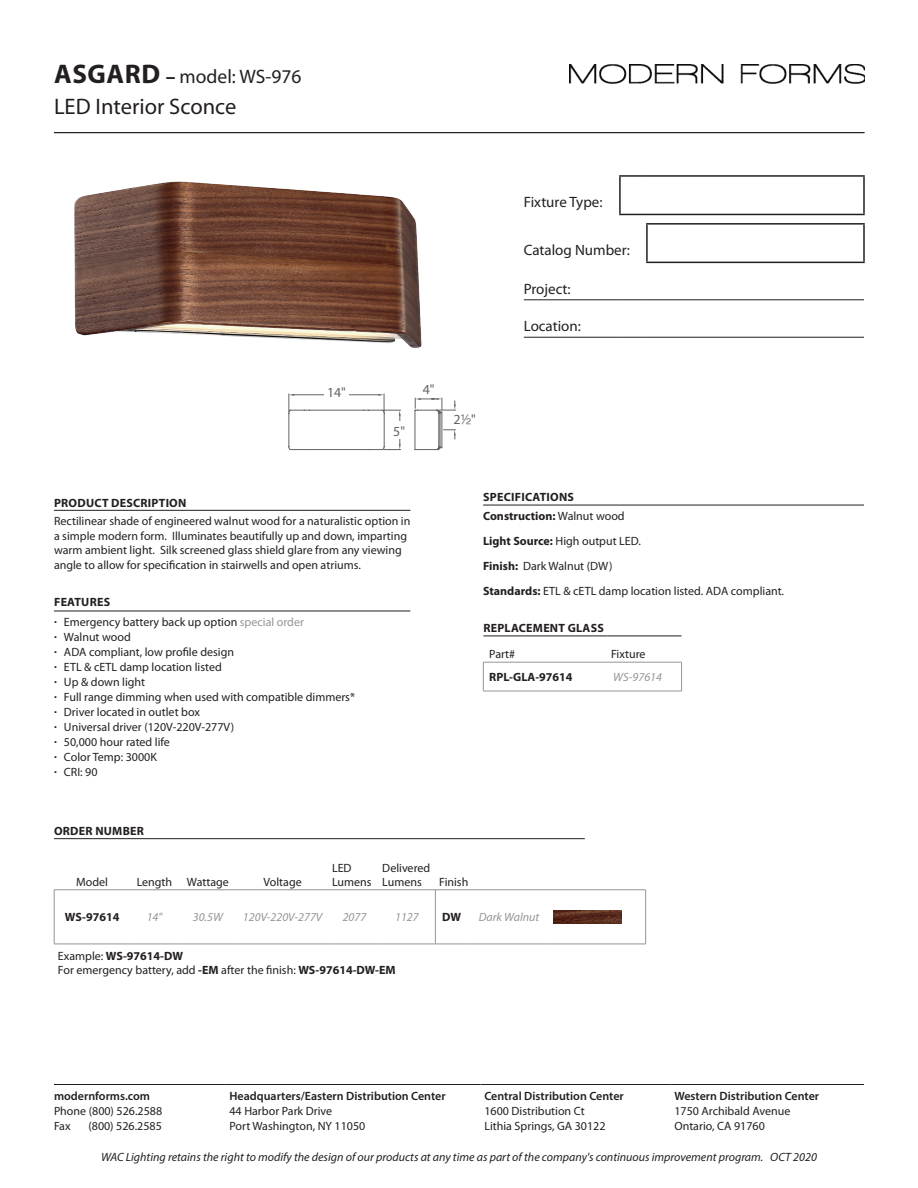
<style>
.page{position:relative;width:918px;height:1188px;background:#fff}
.page>*{position:absolute;margin:0;border:0;box-sizing:border-box;transform-origin:0 0}
.t1{font:22.5px "Myriad Pro";color:#231f20}
.t2{font:19.5px "Myriad Pro";color:#231f20}
.t3{font:15px "Myriad Pro";color:#231f20}
.DIMS_BK_8PT{font:13.8px "Myriad Pro";color:#636366}
.Description{font:12px/15px "Myriad Pro";color:#231f20}
.t4{font:italic 12px "Myriad Pro";color:#231f20}
.t5{font:600 12px "Myriad Pro";color:#231f20}
.BK_REG_LEFT{font:700 12px "Myriad Pro";letter-spacing:.02em;color:#231f20}
.TABLE_HEADER{font:12px/14.4px "Myriad Pro";color:#231f20}
.BK_REG_LEFT-2{font:12px "Myriad Pro";color:#231f20}
.BK_REG_LEFT-3{font:700 12px "Myriad Pro";color:#231f20}
.BK_REG_LEFT-4{font:italic 12px "Myriad Pro";color:#939598}
.MODEL{font:700 12px "Myriad Pro";color:#231f20}
.MODEL-2{font:italic 12px "Myriad Pro";color:#939598}
.s1{font-weight:700;font-size:27px}
.s2{font-weight:700}
.s3{font-family:"Sans Fractions"}
.s4{font-family:"Walkway";font-weight:600}
.s5{color:#939598}
.s6{font-weight:400}
</style>
<div class="page">
<hr style="left:54px;top:132px;width:811px;height:1px;background:#231f20">
<hr style="left:524px;top:300px;width:96px;height:1px;background:#231f20">
<svg style="left:620px;top:300px;width:27px;height:1px"></svg>
<hr style="left:647px;top:300px;width:217px;height:1px;background:#231f20">
<hr style="left:524px;top:337px;width:96px;height:1px;background:#231f20">
<svg style="left:620px;top:337px;width:27px;height:1px"></svg>
<hr style="left:647px;top:337px;width:217px;height:1px;background:#231f20">
<hr style="left:646px;top:223px;width:219px;height:2px;background:#231f20">
<hr style="left:646px;top:225px;width:2px;height:37px;background:#231f20">
<hr style="left:863px;top:225px;width:2px;height:37px;background:#231f20">
<hr style="left:646px;top:262px;width:219px;height:1px;background:#231f20">
<hr style="left:619px;top:175px;width:28px;height:2px;background:#231f20">
<hr style="left:619px;top:177px;width:2px;height:37px;background:#231f20">
<hr style="left:647px;top:175px;width:218px;height:2px;background:#231f20">
<hr style="left:863px;top:177px;width:2px;height:37px;background:#231f20">
<svg style="left:619px;top:214px;width:28px;height:1px"></svg>
<hr style="left:647px;top:214px;width:218px;height:1px;background:#231f20">
<hr style="left:54px;top:1084px;width:172px;height:1px;background:#231f20">
<hr style="left:226px;top:1084px;width:255px;height:1px;background:#231f20">
<hr style="left:481px;top:1084px;width:190px;height:1px;background:#231f20">
<hr style="left:671px;top:1084px;width:193px;height:1px;background:#231f20">
<img style="left:570px;top:64px;width:295px;height:20px">
<hr style="left:54px;top:611px;width:356px;height:1px;background:#231f20">
<hr style="left:54px;top:510px;width:356px;height:1px;background:#231f20">
<hr style="left:483px;top:505px;width:381px;height:1px;background:#231f20">
<hr style="left:54px;top:838px;width:531px;height:1px;background:#231f20">
<svg style="left:55px;top:891px;width:590px;height:53px"></svg>
<hr style="left:54px;top:890px;width:76px;height:1px;background:#939598">
<hr style="left:54px;top:890px;width:1px;height:54px;background:#939598">
<hr style="left:54px;top:944px;width:76px;height:1px;background:#939598">
<hr style="left:130px;top:890px;width:49px;height:1px;background:#939598">
<hr style="left:179px;top:890px;width:58px;height:1px;background:#939598">
<hr style="left:237px;top:890px;width:91px;height:1px;background:#939598">
<hr style="left:328px;top:890px;width:51px;height:1px;background:#939598">
<hr style="left:379px;top:890px;width:56px;height:1px;background:#939598">
<hr style="left:435px;top:890px;width:33px;height:1px;background:#939598">
<hr style="left:435px;top:890px;width:1px;height:54px;background:#939598">
<hr style="left:468px;top:890px;width:82px;height:1px;background:#939598">
<hr style="left:550px;top:890px;width:96px;height:1px;background:#939598">
<hr style="left:645px;top:890px;width:1px;height:54px;background:#939598">
<hr style="left:435px;top:944px;width:33px;height:1px;background:#939598">
<hr style="left:468px;top:944px;width:82px;height:1px;background:#939598">
<hr style="left:550px;top:944px;width:96px;height:1px;background:#939598">
<hr style="left:130px;top:944px;width:49px;height:1px;background:#939598">
<hr style="left:179px;top:944px;width:58px;height:1px;background:#939598">
<hr style="left:237px;top:944px;width:91px;height:1px;background:#939598">
<hr style="left:328px;top:944px;width:51px;height:1px;background:#939598">
<hr style="left:379px;top:944px;width:56px;height:1px;background:#939598">
<img style="left:554px;top:910px;width:68px;height:13px">
<svg style="left:288px;top:394px;width:168px;height:56px"></svg>
<hr style="left:483px;top:636px;width:124px;height:1px;background:#231f20">
<hr style="left:607px;top:636px;width:75px;height:1px;background:#231f20">
<hr style="left:483px;top:662px;width:124px;height:1px;background:#939598">
<svg style="left:483px;top:662px;width:1px;height:29px"></svg>
<hr style="left:483px;top:691px;width:124px;height:1px;background:#939598">
<hr style="left:607px;top:662px;width:75px;height:1px;background:#939598">
<svg style="left:681px;top:662px;width:1px;height:29px"></svg>
<hr style="left:607px;top:691px;width:75px;height:1px;background:#939598">
<img style="left:74px;top:181px;width:348px;height:167px">
<p class="t2" style="left:54px;top:64px;width:249px"><span class="s1">ASGARD</span> <span class="s2">–</span> model: WS-976</p>
<p class="t1" style="left:54px;top:93px;width:184px">LED Interior Sconce</p>
<p class="DIMS_BK_8PT" style="left:327px;top:384px;width:20px">14"</p>
<p class="DIMS_BK_8PT" style="left:423px;top:381px;width:13px">4"</p>
<p class="DIMS_BK_8PT" style="left:393px;top:422px;width:13px">5"</p>
<p class="DIMS_BK_8PT" style="left:454px;top:411px;width:24px">2<span class="s3">2</span>"</p>
<p class="t3" style="left:524px;top:193px;width:80px">Fixture Type:</p>
<p class="t3" style="left:524px;top:241px;width:108px">Catalog Number:</p>
<p class="t3" style="left:524px;top:280px;width:48px">Project:</p>
<p class="t3" style="left:524px;top:317px;width:59px">Location:</p>
<p class="BK_REG_LEFT" style="left:54px;top:495px;width:134px">PRODUCT DESCRIPTION</p>
<p class="Description" style="left:54px;top:514px;width:358px;line-height:14.4px">Rectilinear shade of engineered walnut wood for a naturalistic option in a simple modern form. Illuminates beautifully up and down, imparting warm ambient light. Silk screened glass shield glare from any viewing angle to allow for specification in stairwells and open atriums.</p>
<p class="BK_REG_LEFT" style="left:54px;top:595px;width:58px">FEATURES</p>
<p class="Description" style="left:54px;top:614px;width:251px"><span class="s4">•</span> Emergency battery back up option <span class="s5">special order</span></p>
<p class="Description" style="left:54px;top:629px;width:78px"><span class="s4">•</span> Walnut wood</p>
<p class="Description" style="left:54px;top:644px;width:182px"><span class="s4">•</span> ADA compliant, low profile design</p>
<p class="Description" style="left:54px;top:659px;width:169px"><span class="s4">•</span> ETL &amp; cETL damp location listed</p>
<p class="Description" style="left:54px;top:674px;width:93px"><span class="s4">•</span> Up &amp; down light</p>
<p class="Description" style="left:54px;top:689px;width:303px"><span class="s4">•</span> Full range dimming when used with compatible dimmers*</p>
<p class="Description" style="left:54px;top:704px;width:147px"><span class="s4">•</span> Driver located in outlet box</p>
<p class="Description" style="left:54px;top:719px;width:182px"><span class="s4">•</span> Universal driver (120V-220V-277V)</p>
<p class="Description" style="left:54px;top:734px;width:117px"><span class="s4">•</span> 50,000 hour rated life</p>
<p class="Description" style="left:54px;top:749px;width:104px"><span class="s4">•</span> Color Temp: 3000K</p>
<p class="Description" style="left:54px;top:764px;width:45px"><span class="s4">•</span> CRI: 90</p>
<p class="BK_REG_LEFT" style="left:483px;top:489px;width:92px">SPECIFICATIONS</p>
<p class="BK_REG_LEFT-3" style="left:483px;top:508px;width:143px">Construction: <span class="s6">Walnut wood</span></p>
<p class="Description" style="left:483px;top:533px;width:159px"><span class="s2">Light Source:</span> High output LED.</p>
<p class="Description" style="left:483px;top:558px;width:131px"><span class="s2">Finish:</span> Dark Walnut (DW)</p>
<p class="Description" style="left:483px;top:583px;width:303px"><span class="s2">Standards:</span> ETL &amp; cETL damp location listed. ADA compliant.</p>
<p class="BK_REG_LEFT" style="left:483px;top:620px;width:122px">REPLACEMENT GLASS</p>
<p class="Description" style="left:489px;top:647px;width:28px">Part#</p>
<p class="TABLE_HEADER" style="left:611px;top:647px;width:36px">Fixture</p>
<p class="MODEL" style="left:489px;top:669px;width:85px">RPL-GLA-97614</p>
<p class="MODEL-2" style="left:613px;top:670px;width:50px">WS-97614</p>
<p class="BK_REG_LEFT" style="left:54px;top:823px;width:91px">ORDER NUMBER</p>
<p class="TABLE_HEADER" style="left:76px;top:875px;width:33px">Model</p>
<p class="TABLE_HEADER" style="left:137px;top:875px;width:37px">Length</p>
<p class="TABLE_HEADER" style="left:187px;top:875px;width:43px">Wattage</p>
<p class="TABLE_HEADER" style="left:264px;top:875px;width:40px">Voltage</p>
<p class="TABLE_HEADER" style="left:332px;top:860px;width:21px">LED</p>
<p class="TABLE_HEADER" style="left:332px;top:875px;width:41px">Lumens</p>
<p class="TABLE_HEADER" style="left:382px;top:860px;width:49px">Delivered<br>Lumens</p>
<p class="TABLE_HEADER" style="left:439px;top:875px;width:31px">Finish</p>
<p class="MODEL" style="left:65px;top:909px;width:56px">WS-97614</p>
<p class="BK_REG_LEFT-4" style="left:147px;top:910px;width:17px">14"</p>
<p class="BK_REG_LEFT-4" style="left:193px;top:910px;width:32px">30.5W</p>
<p class="BK_REG_LEFT-4" style="left:243px;top:910px;width:81px">120V-220V-277V</p>
<p class="BK_REG_LEFT-4" style="left:343px;top:910px;width:25px">2077</p>
<p class="BK_REG_LEFT-4" style="left:395px;top:910px;width:25px">1127</p>
<p class="MODEL" style="left:442px;top:909px;width:20px">DW</p>
<p class="BK_REG_LEFT-4" style="left:479px;top:910px;width:62px">Dark Walnut</p>
<p class="BK_REG_LEFT-3" style="left:58px;top:948px;width:127px"><span class="s6">Example:</span> WS-97614-DW</p>
<p class="BK_REG_LEFT-2" style="left:58px;top:963px;width:339px">For emergency battery, add <span class="s2">-EM</span> after the finish: <span class="s2">WS-97614-DW-EM</span></p>
<p class="t5" style="left:54px;top:1089px;width:98px">modernforms.com</p>
<p class="Description" style="left:54px;top:1104px;width:110px">Phone (800) 526.2588<br>Fax</p>
<p class="Description" style="left:88px;top:1119px;width:75px">(800) 526.2585</p>
<p class="t5" style="left:230px;top:1089px;width:218px">Headquarters/Eastern Distribution Center</p>
<p class="Description" style="left:230px;top:1104px;width:137px">44 Harbor Park Drive<br>Port Washington, NY 11050</p>
<p class="t5" style="left:484px;top:1089px;width:141px">Central Distribution Center</p>
<p class="Description" style="left:484px;top:1104px;width:123px">1600 Distribution Ct<br>Lithia Springs, GA 30122</p>
<p class="t5" style="left:674px;top:1089px;width:146px">Western Distribution Center</p>
<p class="Description" style="left:674px;top:1104px;width:117px">1750 Archibald Avenue<br>Ontario, CA 91760</p>
<p class="t4" style="left:101px;top:1149px;width:717px">WAC Lighting retains the right to modify the design of our products at any time as part of the company's continuous improvement program. Oct 2020</p>
</div>
